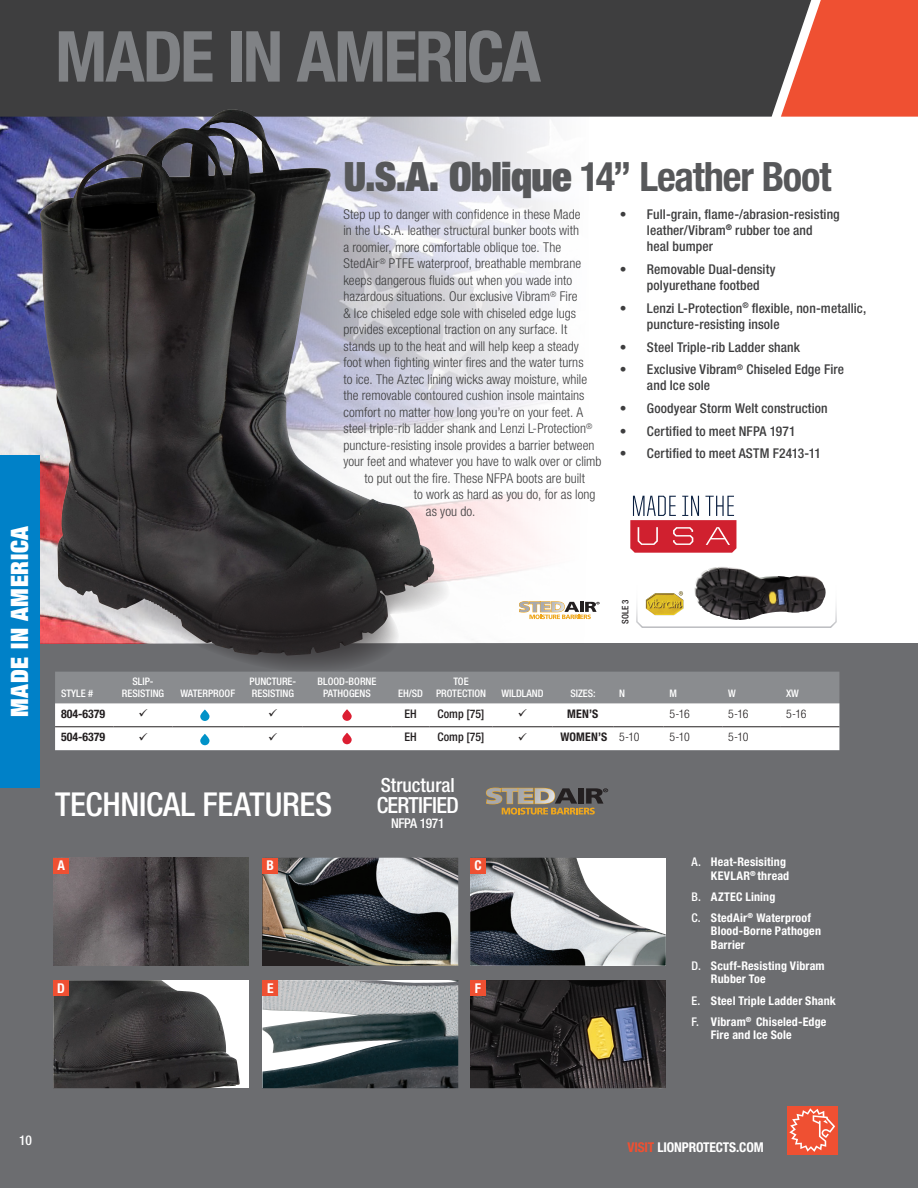
<style>
.page{position:relative;width:918px;height:1188px;background:#fff}
.page>*{position:absolute;margin:0;border:0;box-sizing:border-box;transform-origin:0 0}
.LION_Main_Head_R-P{font:700 condensed 70.5px "Helvetica Neue LT Std";letter-spacing:-.04em;color:#808285}
.Heading1{font:700 condensed 40.5px "Helvetica Neue LT Std";letter-spacing:-.03em;color:#57585a}
.Heading1-2{font:500 condensed 33px "Helvetica Neue LT Std";letter-spacing:-.01em;color:#fff}
.t1{font:900 condensed 24px "Helvetica Neue LT Std";letter-spacing:.03em;color:#fff}
.t2{font:500 condensed 22.35px "Helvetica Neue LT Std";letter-spacing:-.03em;color:#fff}
.t3{font:500 condensed 19.5px "Helvetica Neue LT Std";color:#fff}
.bullet_points{font:300 condensed 13.5px "Helvetica Neue LT Std";letter-spacing:.005em;color:#3e3e3f}
.t4{font:500 condensed 13.5px/16.2px "Helvetica Neue LT Std";letter-spacing:.01em;color:#3e3e3f}
.Bullets{font:700 condensed 13.5px "Helvetica Neue LT Std";letter-spacing:-.01em;color:#fff}
.t5{font:500 condensed 13.5px "Helvetica Neue LT Std";letter-spacing:-.03em;color:#fff}
.t6{font:500 condensed 13.5px "Helvetica Neue LT Std";color:#fff}
.Bullets-2{font:700 condensed 12px/13.5px "Helvetica Neue LT Std";letter-spacing:.015em;color:#fff}
.t7{font:700 condensed 11.85px "Helvetica Neue LT Std";color:#231f20}
.t8{font:300 condensed 11.85px "Helvetica Neue LT Std";letter-spacing:-.03em;color:#231f20}
.t9{font:500 condensed 11.85px "Helvetica Neue LT Std";color:#231f20}
.t10{font:500 condensed 10.35px/12.5px "Helvetica Neue LT Std";color:#fff;text-align:center}
.t11{font:500 condensed 9px "Helvetica Neue LT Std";color:#231f20}
.s1{font-weight:900}
.s2{font-weight:500}
.s3{color:#ef5032}
</style>
<div class="page">
<div style="left:0;top:644px;width:918px;height:544px;background:#6c6d70"></div>
<img style="left:0;top:117px;width:553px;height:445px">
<div style="left:0;top:0;width:775px;height:117px;background:#3e3e3f"></div>
<svg style="left:775px;top:0;width:143px;height:117px;background:#db5941"></svg>
<svg style="left:486px;top:788px;width:122px;height:27px"></svg>
<svg style="left:630px;top:496px;width:107px;height:57px"></svg>
<img style="left:40px;top:118px;width:219px;height:526px">
<div style="left:787px;top:1106px;width:50px;height:48px;background:#ef5032"></div>
<svg style="left:789px;top:1108px;width:46px;height:44px"></svg>
<img style="left:470px;top:980px;width:196px;height:108px">
<img style="left:53px;top:858px;width:196px;height:108px">
<img style="left:470px;top:858px;width:196px;height:108px">
<div style="left:53px;top:980px;width:196px;height:108px;background:#fff"></div>
<img style="left:53px;top:980px;width:187px;height:108px">
<img style="left:262px;top:858px;width:196px;height:108px">
<img style="left:262px;top:980px;width:196px;height:108px">
<div style="left:53px;top:858px;width:16px;height:16px;background:#ef5032"></div>
<div style="left:262px;top:858px;width:16px;height:16px;background:#ef5032"></div>
<div style="left:470px;top:858px;width:16px;height:16px;background:#ef5032"></div>
<div style="left:53px;top:980px;width:16px;height:16px;background:#ef5032"></div>
<div style="left:262px;top:980px;width:16px;height:16px;background:#ef5032"></div>
<div style="left:470px;top:980px;width:16px;height:16px;background:#ef5032"></div>
<div style="left:0;top:455px;width:40px;height:333px;background:#0081c8"></div>
<svg style="left:55px;top:562px;width:784px;height:188px"></svg>
<p class="LION_Main_Head_R-P" style="left:55px;top:14px;width:487px">MADE IN AMERICA</p>
<p class="t1" style="left:4px;top:717px;width:193px;rotate:-90deg">MADE IN AMERICA</p>
<p class="Heading1" style="left:344px;top:152px;width:489px"><span class="s1">U.S.A. Oblique</span> 14” Leather Boot</p>
<p class="bullet_points" style="left:343px;top:206px;width:239px">Step up to danger with confidence in these Made</p>
<p class="bullet_points" style="left:343px;top:223px;width:237px">in the U.S.A. leather structural bunker boots with</p>
<p class="bullet_points" style="left:343px;top:239px;width:219px">a roomier, more comfortable oblique toe. The</p>
<p class="bullet_points" style="left:343px;top:256px;width:239px">StedAir<sup>®</sup> PTFE waterproof, breathable membrane</p>
<p class="bullet_points" style="left:343px;top:272px;width:230px">keeps dangerous fluids out when you wade into</p>
<p class="bullet_points" style="left:343px;top:289px;width:236px">hazardous situations. Our exclusive Vibram<sup>®</sup> Fire</p>
<p class="bullet_points" style="left:343px;top:305px;width:234px">&amp; Ice chiseled edge sole with chiseled edge lugs</p>
<p class="bullet_points" style="left:343px;top:322px;width:225px">provides exceptional traction on any surface. It</p>
<p class="bullet_points" style="left:343px;top:338px;width:237px">stands up to the heat and will help keep a steady</p>
<p class="bullet_points" style="left:343px;top:355px;width:242px">foot when fighting winter fires and the water turns</p>
<p class="bullet_points" style="left:343px;top:371px;width:245px">to ice. The Aztec lining wicks away moisture, while</p>
<p class="bullet_points" style="left:343px;top:388px;width:243px">the removable contoured cushion insole maintains</p>
<p class="bullet_points" style="left:343px;top:404px;width:241px">comfort no matter how long you’re on your feet. A</p>
<p class="bullet_points" style="left:343px;top:421px;width:250px">steel triple-rib ladder shank and Lenzi L-Protection<sup>®</sup></p>
<p class="bullet_points" style="left:343px;top:437px;width:253px">puncture-resisting insole provides a barrier between</p>
<p class="bullet_points" style="left:343px;top:454px;width:260px">your feet and whatever you have to walk over or climb</p>
<p class="bullet_points" style="left:364px;top:470px;width:222px">to put out the fire. These NFPA boots are built</p>
<p class="bullet_points" style="left:414px;top:487px;width:183px">to work as hard as you do, for as long</p>
<p class="bullet_points" style="left:426px;top:503px;width:51px">as you do.</p>
<p class="t4" style="left:647px;top:206px;width:194px;text-indent:-27px">• Full-grain, flame-/abrasion-resisting leather/Vibram<sup>®</sup> rubber toe and<br>heal bumper</p>
<p class="t4" style="left:647px;top:261px;width:130px;text-indent:-27px">• Removable Dual-density polyurethane footbed</p>
<p class="t4" style="left:647px;top:300px;width:221px;text-indent:-27px">• Lenzi L-Protection<sup>®</sup> flexible, non-metallic, puncture-resisting insole</p>
<p class="t4" style="left:620px;top:338px;width:182px">• Steel Triple-rib Ladder shank</p>
<p class="t4" style="left:647px;top:361px;width:199px;text-indent:-27px">• Exclusive Vibram<sup>®</sup> Chiseled Edge Fire and Ice sole</p>
<p class="t4" style="left:620px;top:400px;width:209px">• Goodyear Storm Welt construction</p>
<p class="t4" style="left:620px;top:423px;width:177px">• Certified to meet NFPA 1971</p>
<p class="t4" style="left:620px;top:445px;width:203px">• Certified to meet ASTM F2413-11</p>
<p class="t10" style="left:61px;top:687px;width:34px">STYLE #</p>
<p class="t10" style="left:122px;top:675px;width:44px">SLIP-<br>RESISTING</p>
<p class="t10" style="left:181px;top:687px;width:56px">WATERPROOF</p>
<p class="t10" style="left:250px;top:675px;width:48px;text-align:left">PUNCTURE-<br>RESISTING</p>
<p class="t10" style="left:318px;top:675px;width:60px">BLOOD-BORNE<br>PATHOGENS</p>
<p class="t11" style="left:620px;top:624px;width:26px;rotate:-90deg">SOLE 3</p>
<p class="t10" style="left:398px;top:687px;width:26px">EH/SD</p>
<p class="t10" style="left:436px;top:675px;width:52px">TOE<br>PROTECTION</p>
<p class="t10" style="left:501px;top:687px;width:44px">WILDLAND</p>
<p class="t10" style="left:570px;top:687px;width:27px">SIZES:</p>
<p class="t10" style="left:619px;top:687px;width:7px">N</p>
<p class="t10" style="left:670px;top:687px;width:9px">M</p>
<p class="t10" style="left:728px;top:687px;width:9px">W</p>
<p class="t10" style="left:786px;top:687px;width:14px">XW</p>
<p class="t7" style="left:61px;top:706px;width:46px">804-6379</p>
<p class="t9" style="left:404px;top:706px;width:14px">EH</p>
<p class="t9" style="left:438px;top:706px;width:48px">Comp [75]</p>
<p class="t7" style="left:567px;top:706px;width:33px">MEN’S</p>
<p class="t8" style="left:670px;top:707px;width:22px">5-16</p>
<p class="t8" style="left:728px;top:707px;width:22px">5-16</p>
<p class="t8" style="left:786px;top:707px;width:22px">5-16</p>
<p class="t7" style="left:61px;top:730px;width:46px">504-6379</p>
<p class="t9" style="left:404px;top:730px;width:14px">EH</p>
<p class="t9" style="left:438px;top:730px;width:48px">Comp [75]</p>
<p class="t7" style="left:560px;top:730px;width:48px">WOMEN’S</p>
<p class="t8" style="left:619px;top:730px;width:22px">5-10</p>
<p class="t8" style="left:670px;top:730px;width:22px">5-10</p>
<p class="t8" style="left:728px;top:730px;width:22px">5-10</p>
<p class="Heading1-2" style="left:55px;top:784px;width:279px">TECHNICAL FEATURES</p>
<p class="t3" style="left:381px;top:774px;width:75px">Structural</p>
<p class="t2" style="left:377px;top:792px;width:84px">CERTIFIED</p>
<p class="t5" style="left:391px;top:816px;width:55px">NFPA 1971</p>
<p class="Bullets" style="left:57px;top:857px;width:9px">A</p>
<p class="Bullets-2" style="left:691px;top:855px;width:99px;text-align:right"><span class="s2">A.</span> Heat-Resisiting<br>KEVLAR<sup>®</sup> thread</p>
<p class="Bullets-2" style="left:691px;top:890px;width:86px"><span class="s2">B.</span> AZTEC Lining</p>
<p class="Bullets-2" style="left:711px;top:911px;width:112px;text-indent:-20px"><span class="s2">C.</span> StedAir<sup>®</sup> Waterproof<br>Blood-Borne Pathogen<br>Barrier</p>
<p class="Bullets-2" style="left:711px;top:959px;width:115px;text-indent:-20px"><span class="s2">D.</span> Scuff-Resisting Vibram<br>Rubber Toe</p>
<p class="Bullets-2" style="left:691px;top:993px;width:146px"><span class="s2">E.</span> Steel Triple Ladder Shank</p>
<p class="Bullets-2" style="left:711px;top:1014px;width:117px;text-indent:-20px"><span class="s2">F.</span> Vibram<sup>®</sup> Chiseled-Edge<br>Fire and Ice Sole</p>
<p class="Bullets" style="left:267px;top:857px;width:9px">B</p>
<p class="Bullets" style="left:474px;top:857px;width:9px">C</p>
<p class="Bullets" style="left:57px;top:980px;width:9px">D</p>
<p class="Bullets" style="left:267px;top:980px;width:8px">E</p>
<p class="Bullets" style="left:475px;top:980px;width:8px">F</p>
<p class="t6" style="left:19px;top:1132px;width:14px">10</p>
<p class="Bullets" style="left:628px;top:1140px;width:138px"><span class="s3">VISIT</span> LIONPROTECTS.COM</p>
</div>
